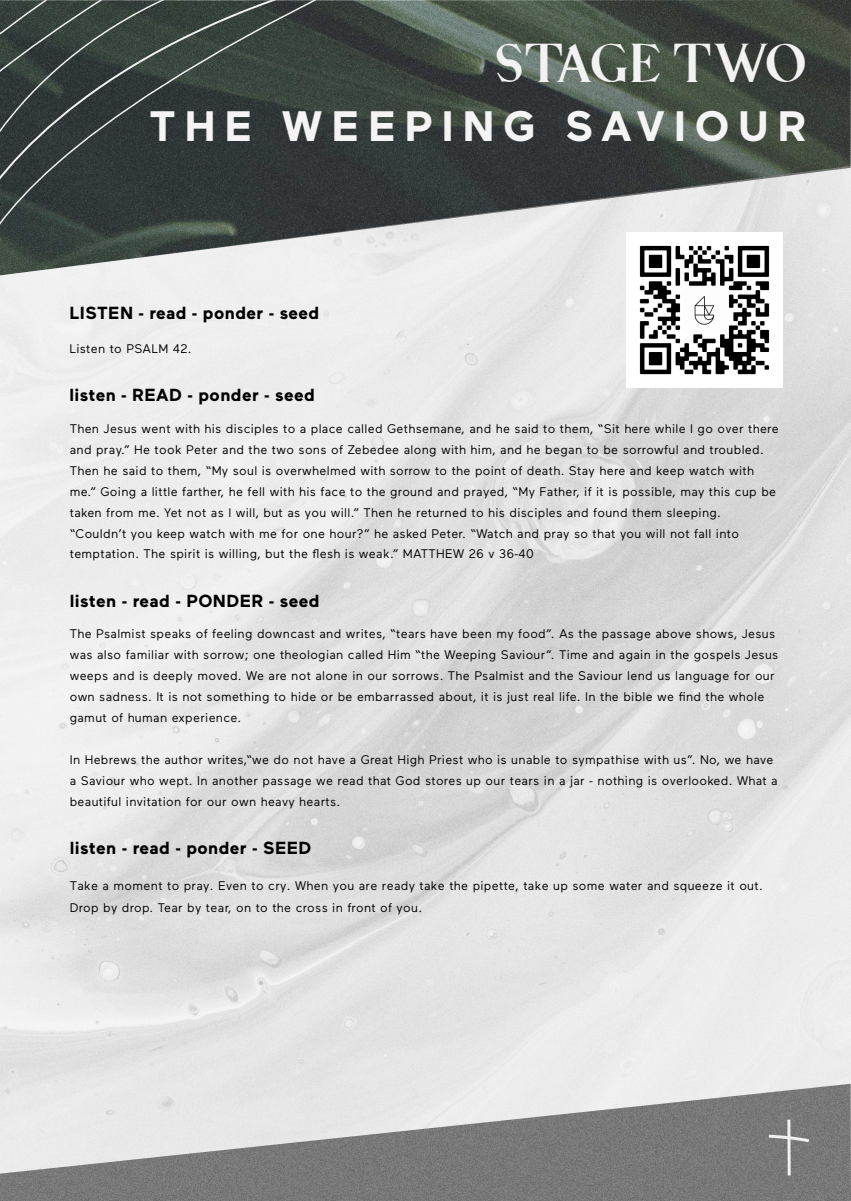
<style>
.page{position:relative;width:851px;height:1201px;background:#fff}
.page>*{position:absolute;margin:0;border:0;box-sizing:border-box;transform-origin:0 0}
.t1{font:700 42.5px "Maax";letter-spacing:.2em;color:#f4f4f4}
.t2{font:25px "Qaligo";color:#f2f2f2}
.t3{font:700 17.5px "Maax";letter-spacing:.025em;color:#000}
.t4{font:12.5px/20.9px "Maax";letter-spacing:.025em;color:#000}
</style>
<div class="page">
<img style="left:0;top:275px;width:850px;height:808px">
<svg style="left:0;top:1083px;width:850px;height:117px;background:#a5a5a5"></svg>
<img style="left:0;top:0;width:850px;height:275px">
<svg style="left:0;top:0;width:350px;height:267px"></svg>
<svg style="left:0;top:0;width:315px;height:238px;background:#38413e"></svg>
<svg style="left:765px;top:1116px;width:47px;height:62px;background:#838383"></svg>
<img style="left:627px;top:233px;width:155px;height:155px">
<h2 class="t2" style="left:496px;top:59px;width:311px">STAGE TWO</h2>
<h1 class="t1" style="left:149px;top:98px;width:658px">THE WEEPING SAVIOUR</h1>
<h3 class="t3" style="left:69px;top:302px;width:251px">LISTEN - read - ponder - seed</h3>
<p class="t4" style="left:69px;top:338px;width:124px">Listen to PSALM 42.</p>
<h3 class="t3" style="left:69px;top:384px;width:247px">listen - READ - ponder - seed</h3>
<p class="t4" style="left:70px;top:417px;width:710px">Then Jesus went with his disciples to a place called Gethsemane, and he said to them, “Sit here while I go over there and pray.” He took Peter and the two sons of Zebedee along with him, and he began to be sorrowful and troubled.<br>Then he said to them, “My soul is overwhelmed with sorrow to the point of death. Stay here and keep watch with me.” Going a little farther, he fell with his face to the ground and prayed, “My Father, if it is possible, may this cup be taken from me. Yet not as I will, but as you will.” Then he returned to his disciples and found them sleeping. “Couldn’t you keep watch with me for one hour?” he asked Peter. “Watch and pray so that you will not fall into temptation. The spirit is willing, but the flesh is weak.” MATTHEW 26 v 36-40</p>
<h3 class="t3" style="left:70px;top:589px;width:251px">listen - read - PONDER - seed</h3>
<p class="t4" style="left:70px;top:622px;width:710px;line-height:21px">The Psalmist speaks of feeling downcast and writes, “tears have been my food”. As the passage above shows, Jesus was also familiar with sorrow; one theologian called Him “the Weeping Saviour”. Time and again in the gospels Jesus weeps and is deeply moved. We are not alone in our sorrows. The Psalmist and the Saviour lend us language for our own sadness. It is not something to hide or be embarrassed about, it is just real life. In the bible we find the whole gamut of human experience.</p>
<p class="t4" style="left:70px;top:748px;width:709px;line-height:21px">In Hebrews the author writes,“we do not have a Great High Priest who is unable to sympathise with us”. No, we have a Saviour who wept. In another passage we read that God stores up our tears in a jar - nothing is overlooked. What a beautiful invitation for our own heavy hearts.</p>
<h3 class="t3" style="left:70px;top:836px;width:243px">listen - read - ponder - SEED</h3>
<p class="t4" style="left:70px;top:874px;width:694px;line-height:22px">Take a moment to pray. Even to cry. When you are ready take the pipette, take up some water and squeeze it out.<br>Drop by drop. Tear by tear, on to the cross in front of you.</p>
</div>
